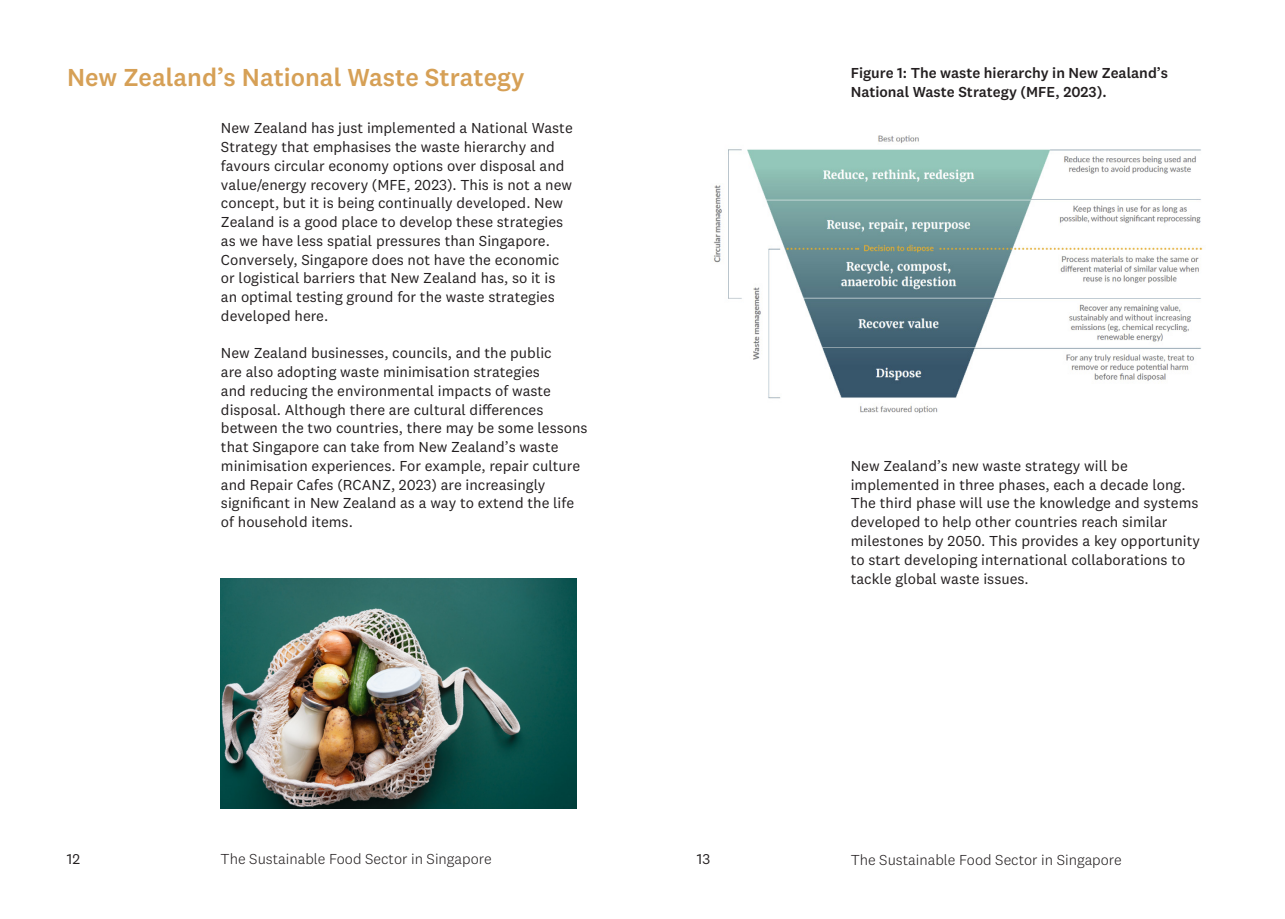
<style>
.page{position:relative;width:1285px;height:919px;background:#fff}
.page>*{position:absolute;margin:0;border:0;box-sizing:border-box;transform-origin:0 0}
.Paragraph_Style_1{font:500 25.5px "National 2";color:#d6a056}
.Body{font:15px/18.8px "National 2";color:#231f20}
.Body-2{font:500 15px/18.8px "National 2";color:#231f20}
.t1{font:300 15px "National 2";color:#231f20}
.t2{font:14.7px "National 2";color:#231f20}
</style>
<div class="page">
<img style="left:713px;top:135px;width:490px;height:278px">
<img style="left:221px;top:578px;width:355px;height:230px">
<p class="Paragraph_Style_1" style="left:67px;top:62px;width:459px">New Zealand’s National Waste Strategy</p>
<p class="Body" style="left:221px;top:119px;width:353px">New Zealand has just implemented a National Waste Strategy that emphasises the waste hierarchy and favours circular economy options over disposal and value/energy recovery (MFE, 2023). This is not a new concept, but it is being continually developed. New Zealand is a good place to develop these strategies as we have less spatial pressures than Singapore.<br>Conversely, Singapore does not have the economic or logistical barriers that New Zealand has, so it is an optimal testing ground for the waste strategies developed here.</p>
<p class="Body" style="left:221px;top:344px;width:368px">New Zealand businesses, councils, and the public<br>are also adopting waste minimisation strategies<br>and reducing the environmental impacts of waste disposal. Although there are cultural differences between the two countries, there may be some lessons that Singapore can take from New Zealand’s waste minimisation experiences. For example, repair culture and Repair Cafes (RCANZ, 2023) are increasingly significant in New Zealand as a way to extend the life of household items.</p>
<p class="Body-2" style="left:850px;top:64px;width:318px">Figure 1: The waste hierarchy in New Zealand’s<br>National Waste Strategy (MFE, 2023).</p>
<p class="Body" style="left:850px;top:456px;width:351px">New Zealand’s new waste strategy will be implemented in three phases, each a decade long.<br>The third phase will use the knowledge and systems developed to help other countries reach similar milestones by 2050. This provides a key opportunity to start developing international collaborations to tackle global waste issues.</p>
<p class="t2" style="left:67px;top:850px;width:15px">12</p>
<p class="t1" style="left:221px;top:849px;width:272px">The Sustainable Food Sector in Singapore</p>
<p class="t2" style="left:696px;top:850px;width:15px">13</p>
<p class="t1" style="left:850px;top:851px;width:272px">The Sustainable Food Sector in Singapore</p>
</div>
